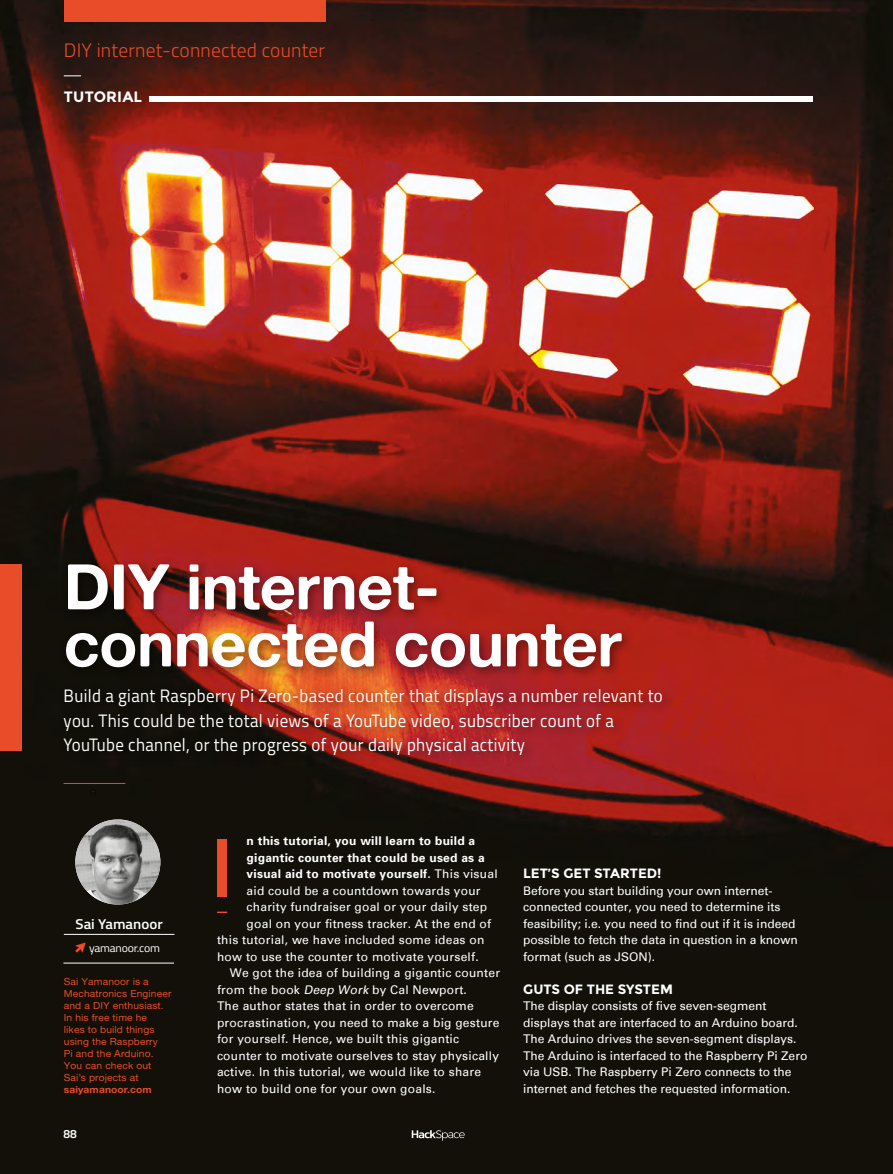
<style>
.page{position:relative;width:893px;height:1174px;background:#fff}
.page>*{position:absolute;margin:0;border:0;box-sizing:border-box;transform-origin:0 0}
.t1{font:82.8px "Montserrat";color:#e94c28}
.t2{font:63px/57px "Alte Haas Grotesk Bold";letter-spacing:-.01em;color:#fff}
.t3{font:300 19.5px "Titillium Web";letter-spacing:.01em;color:#e94c28}
.t4{font:18px/24px "Titillium Web";letter-spacing:.02em;color:#fff;scale:.94 1}
.t5{font:700 15px "Montserrat";letter-spacing:.01em;color:#fff}
.t6{font:600 14.25px "Titillium Web";color:#fff;scale:1.05 1}
.t7{font:700 13.5px "Montserrat";color:#fff}
.t8{font:12px "Univers";letter-spacing:.02em;color:#fff}
.t9{font:12px/16.5px "Univers";color:#fff}
.t10{font:700 12px "Univers";letter-spacing:.02em;color:#fff}
.t11{font:600 12px "Titillium Web";color:#fff}
.t12{font:11.25px "Titillium Web";letter-spacing:-.02em;color:#fff;scale:1.05 1}
.t13{font:9.75px/12px "Alte Haas Grotesk";letter-spacing:.01em;color:#e94c28;scale:1.05 1}
.t14{font:9.75px "Alte Haas Grotesk Bold";letter-spacing:.01em;color:#e94c28;scale:1.05 1}
.s1{font-weight:400}
.s2{font-style:italic}
</style>
<div class="page">
<img style="left:0;top:0;width:893px;height:1174px">
<svg style="left:412px;top:1130px;width:53px;height:10px"></svg>
<div style="left:64px;top:0;width:262px;height:22px;background:#e94c28"></div>
<svg style="left:64px;top:76px;width:17px;height:1px"></svg>
<div style="left:149px;top:97px;width:663px;height:5px;background:#fff"></div>
<div style="left:0;top:564px;width:22px;height:186px;background:#e94c28"></div>
<div style="left:59px;top:683px;width:615px;height:83px;background:#000;opacity:.45"></div>
<hr style="left:63px;top:783px;width:62px;height:1px;background:#e94c28">
<div style="left:59px;top:558px;width:575px;height:122px;background:#000;opacity:.45"></div>
<img style="left:75px;top:819px;width:85px;height:85px;border-radius:43px">
<hr style="left:64px;top:934px;width:110px;height:1px;background:#fff">
<hr style="left:63px;top:962px;width:111px;height:1px;background:#fff">
<svg style="left:75px;top:942px;width:11px;height:10px"></svg>
<svg style="left:217px;top:911px;width:10px;height:2px"></svg>
<h3 class="t3" style="left:64px;top:36px;width:263px">DIY internet-connected counter</h3>
<p class="t5" style="left:64px;top:88px;width:80px">TUTORIAL</p>
<h2 class="t2" style="left:64px;top:557px;width:560px">DIY internet&shy;connected counter</h2>
<h3 class="t4" style="left:64px;top:683px;width:639px">Build a giant Raspberry Pi Zero-based counter that displays a number relevant to you. This could be the total views of a YouTube video, subscriber count of a<br>YouTube channel, or the progress of your daily physical activity</h3>
<p class="t6" style="left:76px;top:913px;width:85px">Sai Yamanoor</p>
<p class="t12" style="left:89px;top:939px;width:69px">yamanoor.com</p>
<p class="t13" style="left:64px;top:975px;width:104px">Sai Yamanoor is a<br>Mechatronics Engineer and a DIY enthusiast.<br>In his free time he<br>likes to build things using the Raspberry<br>Pi and the Arduino.<br>You can check out<br>Sai’s projects at</p>
<p class="t14" style="left:64px;top:1083px;width:85px">saiyamanoor.com</p>
<p class="t11" style="left:63px;top:1124px;width:15px">88</p>
<p class="t10" style="left:247px;top:833px;width:230px">n this tutorial, you will learn to build a</p>
<p class="t10" style="left:247px;top:850px;width:240px">gigantic counter that could be used as a</p>
<p class="t10" style="left:247px;top:866px;width:253px">visual aid to motivate yourself. <span class="s1">This visual</span></p>
<p class="t8" style="left:247px;top:883px;width:235px">aid could be a countdown towards your</p>
<p class="t8" style="left:247px;top:899px;width:242px">charity fundraiser goal or your daily step</p>
<p class="t8" style="left:247px;top:916px;width:246px">goal on your fitness tracker. At the end of</p>
<p class="t8" style="left:217px;top:932px;width:269px">this tutorial, we have included some ideas on</p>
<p class="t8" style="left:217px;top:949px;width:263px">how to use the counter to motivate yourself.</p>
<p class="t8" style="left:230px;top:965px;width:272px">We got the idea of building a gigantic counter</p>
<p class="t8" style="left:217px;top:982px;width:251px">from the book <span class="s2">Deep Work</span> by Cal Newport.</p>
<p class="t8" style="left:217px;top:998px;width:258px">The author states that in order to overcome</p>
<p class="t8" style="left:217px;top:1015px;width:284px">procrastination, you need to make a big gesture</p>
<p class="t8" style="left:217px;top:1031px;width:244px">for yourself. Hence, we built this gigantic</p>
<p class="t8" style="left:217px;top:1048px;width:284px">counter to motivate ourselves to stay physically</p>
<p class="t8" style="left:217px;top:1064px;width:266px">active. In this tutorial, we would like to share</p>
<p class="t8" style="left:217px;top:1081px;width:220px">how to build one for your own goals.</p>
<h1 class="t1" style="left:209px;top:820px;width:27px">I</h1>
<p class="t7" style="left:523px;top:865px;width:140px">LET’S GET STARTED!</p>
<p class="t9" style="left:523px;top:882px;width:276px">Before you start building your own internet&shy;connected counter, you need to determine its feasibility; i.e. you need to find out if it is indeed possible to fetch the data in question in a known format (such as JSON).</p>
<p class="t7" style="left:523px;top:980px;width:151px">GUTS OF THE SYSTEM</p>
<p class="t9" style="left:523px;top:997px;width:286px">The display consists of five seven-segment displays that are interfaced to an Arduino board.<br>The Arduino drives the seven-segment displays.<br>The Arduino is interfaced to the Raspberry Pi Zero via USB. The Raspberry Pi Zero connects to the internet and fetches the requested information.</p>
</div>
